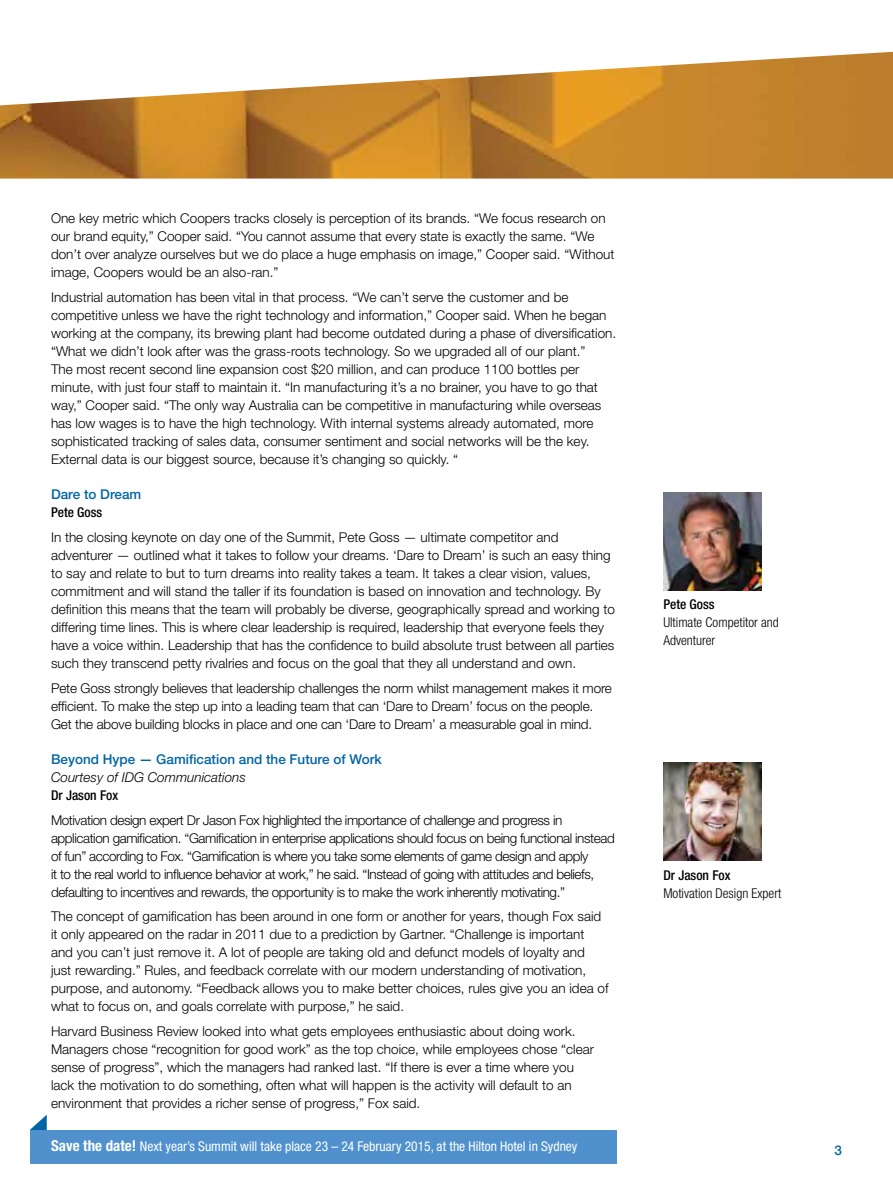
<style>
.page{position:relative;width:893px;height:1187px;background:#fff}
.page>*{position:absolute;margin:0;border:0;box-sizing:border-box;transform-origin:0 0}
.t1{font:300 13.5px/18px "Helvetica Neue LT";color:#000}
.t2{font:300 13.5px/18px "Helvetica Neue LT";letter-spacing:-.03em;color:#000}
.t3{font:condensed 13.5px "Helvetica Neue LT";color:#fff}
.t4{font:500 13.5px "Helvetica Neue LT";color:#0065a4}
.t5{font:300 condensed 13.5px/18px "Helvetica Neue LT";color:#000}
.t6{font:500 condensed 13.5px "Helvetica Neue LT";color:#000}
.t7{font:italic 300 13.5px "Helvetica Neue LT";color:#000}
.s1{font-weight:700;font-size:15px}
</style>
<div class="page">
<img style="left:0;top:51px;width:893px;height:127px">
<div style="left:30px;top:1129px;width:587px;height:33px;background:#5091cd"></div>
<svg style="left:31px;top:1114px;width:16px;height:15px"></svg>
<img style="left:663px;top:492px;width:98px;height:98px">
<img style="left:663px;top:762px;width:98px;height:98px">
<p class="t1" style="left:51px;top:209px;width:565px">One key metric which Coopers tracks closely is perception of its brands. “We focus research on our brand equity,” Cooper said. “You cannot assume that every state is exactly the same. “We don’t over analyze ourselves but we do place a huge emphasis on image,” Cooper said. “Without image, Coopers would be an also-ran.”</p>
<p class="t1" style="left:51px;top:288px;width:567px">Industrial automation has been vital in that process. “We can’t serve the customer and be competitive unless we have the right technology and information,” Cooper said. When he began working at the company, its brewing plant had become outdated during a phase of diversification. “What we didn’t look after was the grass-roots technology. So we upgraded all of our plant.”<br>The most recent second line expansion cost $20 million, and can produce 1100 bottles per minute, with just four staff to maintain it. “In manufacturing it’s a no brainer, you have to go that way,” Cooper said. “The only way Australia can be competitive in manufacturing while overseas has low wages is to have the high technology. With internal systems already automated, more sophisticated tracking of sales data, consumer sentiment and social networks will be the key.<br>External data is our biggest source, because it’s changing so quickly. “</p>
<p class="t4" style="left:51px;top:486px;width:92px">Dare to Dream</p>
<p class="t6" style="left:51px;top:504px;width:53px">Pete Goss</p>
<p class="t1" style="left:51px;top:528px;width:565px">In the closing keynote on day one of the Summit, Pete Goss — ultimate competitor and adventurer — outlined what it takes to follow your dreams. ‘Dare to Dream’ is such an easy thing to say and relate to but to turn dreams into reality takes a team. It takes a clear vision, values, commitment and will stand the taller if its foundation is based on innovation and technology. By definition this means that the team will probably be diverse, geographically spread and working to differing time lines. This is where clear leadership is required, leadership that everyone feels they have a voice within. Leadership that has the confidence to build absolute trust between all parties such they transcend petty rivalries and focus on the goal that they all understand and own.</p>
<p class="t1" style="left:51px;top:678px;width:562px">Pete Goss strongly believes that leadership challenges the norm whilst management makes it more efficient. To make the step up into a leading team that can ‘Dare to Dream’ focus on the people.<br>Get the above building blocks in place and one can ‘Dare to Dream’ a measurable goal in mind.</p>
<p class="t4" style="left:51px;top:750px;width:332px">Beyond Hype — Gamification and the Future of Work</p>
<p class="t7" style="left:51px;top:769px;width:197px">Courtesy of IDG Communications</p>
<p class="t6" style="left:51px;top:786px;width:69px">Dr Jason Fox</p>
<p class="t2" style="left:51px;top:810px;width:565px">Motivation design expert Dr Jason Fox highlighted the importance of challenge and progress in application gamification. “Gamification in enterprise applications should focus on being functional instead of fun” according to Fox. “Gamification is where you take some elements of game design and apply<br>it to the real world to influence behavior at work,” he said. “Instead of going with attitudes and beliefs, defaulting to incentives and rewards, the opportunity is to make the work inherently motivating.”</p>
<p class="t1" style="left:51px;top:907px;width:559px">The concept of gamification has been around in one form or another for years, though Fox said it only appeared on the radar in 2011 due to a prediction by Gartner. “Challenge is important and you can’t just remove it. A lot of people are taking old and defunct models of loyalty and just rewarding.” Rules, and feedback correlate with our modern understanding of motivation, purpose, and autonomy. “Feedback allows you to make better choices, rules give you an idea of what to focus on, and goals correlate with purpose,” he said.</p>
<p class="t1" style="left:51px;top:1021px;width:544px">Harvard Business Review looked into what gets employees enthusiastic about doing work.<br>Managers chose “recognition for good work” as the top choice, while employees chose “clear sense of progress”, which the managers had ranked last. “If there is ever a time where you lack the motivation to do something, often what will happen is the activity will default to an environment that provides a richer sense of progress,” Fox said.</p>
<p class="t6" style="left:663px;top:596px;width:53px">Pete Goss</p>
<p class="t5" style="left:663px;top:613px;width:117px">Ultimate Competitor and<br>Adventurer</p>
<p class="t6" style="left:663px;top:866px;width:69px">Dr Jason Fox</p>
<p class="t5" style="left:663px;top:883px;width:119px">Motivation Design Expert</p>
<p class="t3" style="left:51px;top:1138px;width:528px"><span class="s1">Save the date!</span> Next year’s Summit will take place 23 – 24 February 2015, at the Hilton Hotel in Sydney</p>
<p class="t4" style="left:834px;top:1141px;width:9px">3</p>
</div>
